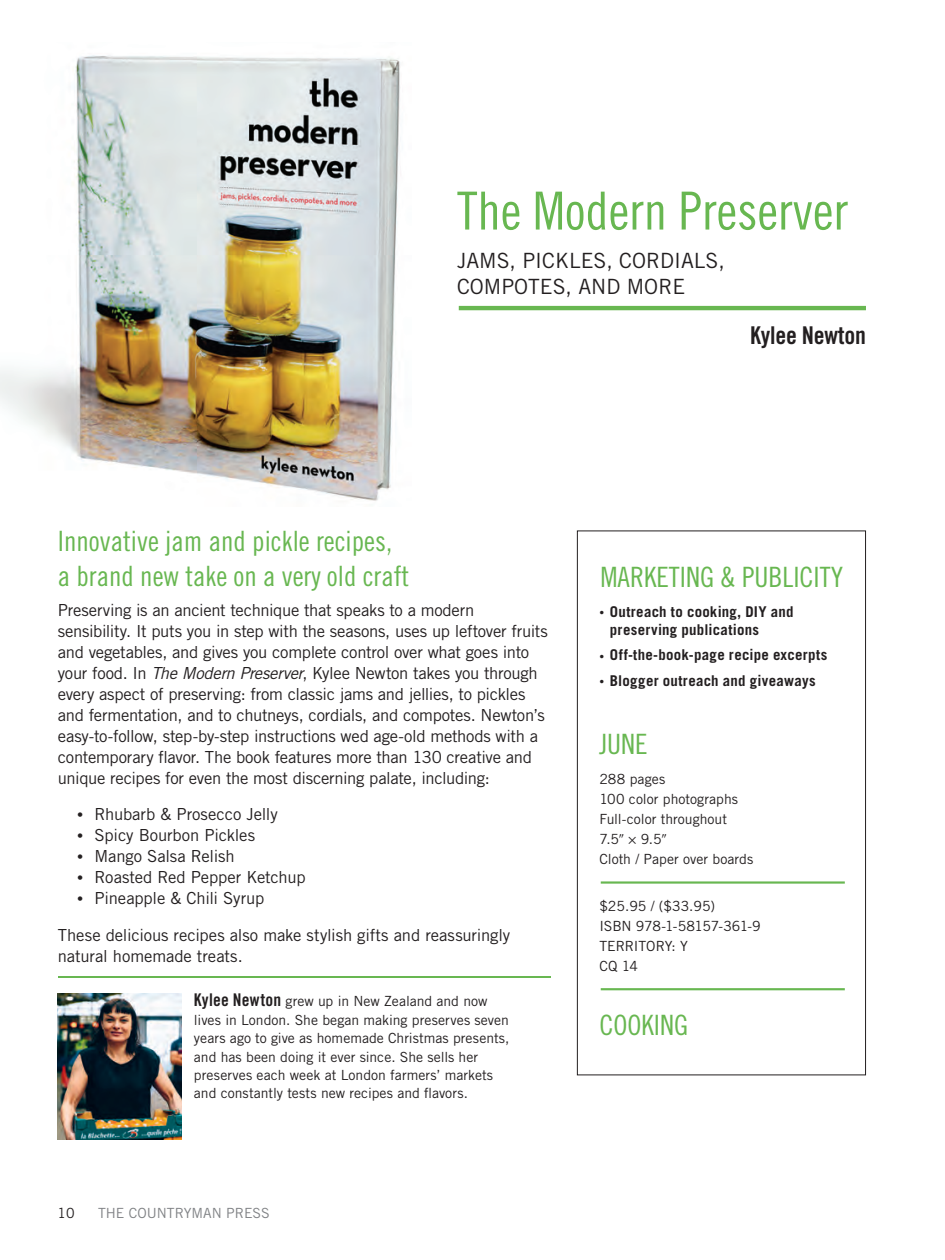
<style>
.page{position:relative;width:945px;height:1260px;background:#fff}
.page>*{position:absolute;margin:0;border:0;box-sizing:border-box;transform-origin:0 0}
.t1{font:52.5px "Trade Gothic LT Std Cn 18";color:#68b751}
.t2{font:28px/35px "Trade Gothic LT Std Cn 18";color:#68b751}
.t3{font:24.5px "Trade Gothic LT Std Bd Cn 20";letter-spacing:-.01em;color:#231f20}
.t4{font:21px/26.2px "Trade Gothic LT Std";color:#231f20}
.t5{font:16.62px/21px "Trade Gothic LT Std";letter-spacing:-.015em;color:#231f20}
.t6{font:700 14.88px/18.4px "Trade Gothic LT Std";letter-spacing:.015em;color:#231f20}
.t7{font:14px/20.1px "Trade Gothic LT Std";color:#231f20}
.t8{font:14px "Trade Gothic LT Std";color:#808285}
.s1{font-style:italic}
.s2{font-size:12.25px}
.s3{font-family:"Trade Gothic LT Std Bd Cn 20";font-size:17.5px}
.s4{font-size:9.62px}
</style>
<div class="page">
<div style="left:577px;top:530px;width:289px;height:545px;border:1px solid #231f20"></div>
<hr style="left:459px;top:306px;width:407px;height:4px;background:#68b751">
<hr style="left:600px;top:881px;width:244px;height:2px;background:#68b751">
<hr style="left:600px;top:988px;width:244px;height:2px;background:#68b751">
<hr style="left:58px;top:976px;width:492px;height:2px;background:#68b751">
<img style="left:58px;top:993px;width:124px;height:146px">
<img style="left:0;top:55px;width:400px;height:446px">
<h1 class="t1" style="left:457px;top:180px;width:392px">The Modern Preserver</h1>
<p class="t4" style="left:457px;top:247px;width:269px">JAMS, PICKLES, CORDIALS,<br>COMPOTES, AND MORE</p>
<h3 class="t3" style="left:750px;top:320px;width:117px">Kylee Newton</h3>
<h2 class="t2" style="left:58px;top:523px;width:353px">Innovative jam and pickle recipes, a brand new take on a very old craft</h2>
<p class="t5" style="left:58px;top:599px;width:491px">Preserving is an ancient technique that speaks to a modern sensibility. It puts you in step with the seasons, uses up leftover fruits and vegetables, and gives you complete control over what goes into your food. In <span class="s1">The Modern Preserver</span>, Kylee Newton takes you through every aspect of preserving: from classic jams and jellies, to pickles and fermentation, and to chutneys, cordials, and compotes. Newton’s easy-to-follow, step-by-step instructions wed age-old methods with a contemporary flavor. The book features more than 130 creative and unique recipes for even the most discerning palate, including:</p>
<p class="t5" style="left:77px;top:804px;width:202px"><span class="s2">•</span> Rhubarb &amp; Prosecco Jelly</p>
<p class="t5" style="left:77px;top:825px;width:180px"><span class="s2">•</span> Spicy Bourbon Pickles</p>
<p class="t5" style="left:77px;top:846px;width:159px"><span class="s2">•</span> Mango Salsa Relish</p>
<p class="t5" style="left:77px;top:867px;width:230px"><span class="s2">•</span> Roasted Red Pepper Ketchup</p>
<p class="t5" style="left:77px;top:888px;width:189px"><span class="s2">•</span> Pineapple &amp; Chili Syrup</p>
<p class="t5" style="left:58px;top:924px;width:454px">These delicious recipes also make stylish gifts and reassuringly natural homemade treats.</p>
<p class="t7" style="left:194px;top:992px;width:317px;line-height:18.4px"><span class="s3">Kylee Newton</span> grew up in New Zealand and now lives in London. She began making preserves seven years ago to give as homemade Christmas presents, and has been doing it ever since. She sells her preserves each week at London farmers’ markets and constantly tests new recipes and flavors.</p>
<p class="t7" style="left:58px;top:1202px;width:19px">10</p>
<p class="t8" style="left:98px;top:1204px;width:173px">THE COUNTRYMAN PRESS</p>
<h2 class="t2" style="left:600px;top:559px;width:244px">MARKETING &amp; PUBLICITY</h2>
<p class="t6" style="left:610px;top:602px;width:185px;text-indent:-10px"><span class="s4">•</span> Outreach to cooking, DIY and preserving publications</p>
<p class="t6" style="left:599px;top:646px;width:229px"><span class="s4">•</span> Off-the-book-page recipe excerpts</p>
<p class="t6" style="left:599px;top:671px;width:218px"><span class="s4">•</span> Blogger outreach and giveaways</p>
<h2 class="t2" style="left:599px;top:726px;width:50px">JUNE</h2>
<p class="t7" style="left:599px;top:768px;width:155px">288 pages<br>100 color photographs<br>Full-color throughout<br>7.5 × 9.5<br>Cloth / Paper over boards</p>
<p class="t7" style="left:599px;top:895px;width:163px">$25.95 / ($33.95)<br>ISBN 978-1-58157-361-9<br>TERRITORY: Y<br>CQ 14</p>
<h2 class="t2" style="left:599px;top:1007px;width:90px">COOKING</h2>
</div>
